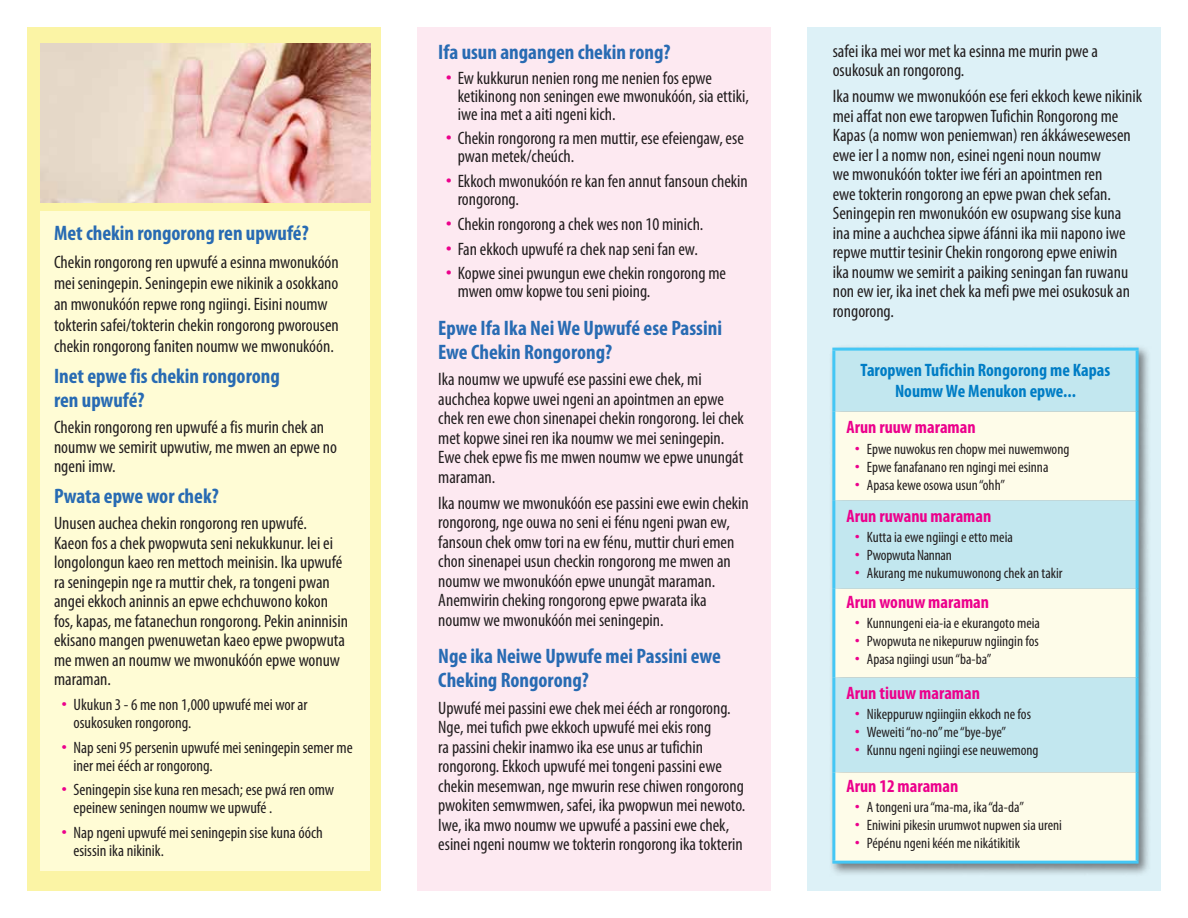
<style>
.page{position:relative;width:1188px;height:918px;background:#fff}
.page>*{position:absolute;margin:0;border:0;box-sizing:border-box;transform-origin:0 0}
.t1{font:700 condensed 21px/24px "Myriad Pro";color:#286bb3}
.Copy{font:condensed 18px/19.5px "Myriad Pro";color:#221e1f}
.Bullets{font:condensed 18px/18px "Myriad Pro";color:#221e1f}
.Hearing_List_Header{font:700 condensed 18px "Myriad Pro";color:#ec008c}
.t2{font:700 condensed 18px/21px "Myriad Pro";color:#007dc5;text-align:center}
.Bullets-2{font:condensed 16.5px/18px "Myriad Pro";color:#221e1f}
.Hearing_List_Bullets{font:condensed 15px "Myriad Pro";color:#221e1f}
.Hearing_List_Bullets-2{font:condensed 15px "Myriad Pro";letter-spacing:-.02em;color:#221e1f}
.s1{font-family:"Adobe Caslon Pro";font-stretch:normal;color:#ec008c}
</style>
<div class="page">
<div style="left:27px;top:27px;width:354px;height:864px;background:#fbf4a5"></div>
<div style="left:417px;top:27px;width:354px;height:864px;background:#fde9f1"></div>
<div style="left:807px;top:27px;width:354px;height:864px;background:#ddf1f7"></div>
<div style="left:40px;top:211px;width:330px;height:659px;background:#fffcd5"></div>
<img style="left:40px;top:43px;width:330px;height:159px">
<div style="left:829px;top:344px;width:323px;height:533px;background:#221e1f;opacity:.56"></div>
<div style="left:835px;top:351px;width:301px;height:61px;background:#c2e7ef"></div>
<svg style="left:835px;top:412px;width:301px;height:449px;background:#e4f3eb"></svg>
<hr style="left:832px;top:348px;width:307px;height:3px;background:#44c7f5">
<hr style="left:832px;top:351px;width:3px;height:61px;background:#44c7f5">
<hr style="left:1136px;top:351px;width:3px;height:61px;background:#44c7f5">
<hr style="left:832px;top:412px;width:3px;height:88px;background:#44c7f5">
<hr style="left:1136px;top:412px;width:3px;height:88px;background:#44c7f5">
<hr style="left:832px;top:500px;width:3px;height:89px;background:#44c7f5">
<hr style="left:1136px;top:500px;width:3px;height:89px;background:#44c7f5">
<hr style="left:832px;top:589px;width:3px;height:88px;background:#44c7f5">
<hr style="left:1136px;top:589px;width:3px;height:88px;background:#44c7f5">
<hr style="left:832px;top:677px;width:3px;height:95px;background:#44c7f5">
<hr style="left:1136px;top:677px;width:3px;height:95px;background:#44c7f5">
<hr style="left:832px;top:772px;width:3px;height:89px;background:#44c7f5">
<hr style="left:1136px;top:772px;width:3px;height:89px;background:#44c7f5">
<hr style="left:832px;top:861px;width:307px;height:3px;background:#44c7f5">
<p class="t1" style="left:54px;top:221px;width:256px">Met chekin rongorong ren upwufé?</p>
<p class="Copy" style="left:54px;top:251px;width:286px;line-height:21px">Chekin rongorong ren upwufé a esinna mwonukóón mei seningepin. Seningepin ewe nikinik a osokkano an mwonukóón repwe rong ngiingi. Eisini noumw tokterin safei/tokterin chekin rongorong pworousen chekin rongorong faniten noumw we mwonukóón.</p>
<p class="t1" style="left:54px;top:363px;width:227px">Inet epwe fis chekin rongorong ren upwufé?</p>
<p class="Copy" style="left:54px;top:417px;width:285px">Chekin rongorong ren upwufé a fis murin chek an noumw we semirit upwutiw, me mwen an epwe no ngeni imw.</p>
<p class="t1" style="left:54px;top:483px;width:166px">Pwata epwe wor chek?</p>
<p class="Copy" style="left:54px;top:513px;width:296px">Unusen auchea chekin rongorong ren upwufé.<br>Kaeon fos a chek pwopwuta seni nekukkunur. Iei ei longolongun kaeo ren mettoch meinisin. Ika upwufé ra seningepin nge ra muttir chek, ra tongeni pwan angei ekkoch aninnis an epwe echchuwono kokon fos, kapas, me fatanechun rongorong. Pekin aninnisin ekisano mangen pwenuwetan kaeo epwe pwopwuta me mwen an noumw we mwonukóón epwe wonuw maraman.</p>
<p class="Bullets-2" style="left:74px;top:695px;width:236px;text-indent:-12px"><span class="s1">•</span> Ukukun 3 - 6 me non 1,000 upwufé mei wor ar osukosuken rongorong.</p>
<p class="Bullets-2" style="left:74px;top:738px;width:281px;text-indent:-12px"><span class="s1">•</span> Nap seni 95 persenin upwufé mei seningepin semer me iner mei ééch ar rongorong.</p>
<p class="Bullets-2" style="left:74px;top:781px;width:262px;text-indent:-12px"><span class="s1">•</span> Seningepin sise kuna ren mesach; ese pwá ren omw epeinew seningen noumw we upwufé .</p>
<p class="Bullets-2" style="left:74px;top:823px;width:251px;text-indent:-12px"><span class="s1">•</span> Nap ngeni upwufé mei seningepin sise kuna óóch esissin ika nikinik.</p>
<p class="t1" style="left:438px;top:40px;width:234px">Ifa usun angangen chekin rong?</p>
<p class="Bullets" style="left:458px;top:69px;width:293px;text-indent:-12px"><span class="s1">•</span> Ew kukkurun nenien rong me nenien fos epwe ketikinong non seningen ewe mwonukóón, sia ettiki, iwe ina met a aiti ngeni kich.</p>
<p class="Bullets" style="left:458px;top:129px;width:288px;text-indent:-12px"><span class="s1">•</span> Chekin rongorong ra men muttir, ese efeiengaw, ese pwan metek/cheúch.</p>
<p class="Bullets" style="left:458px;top:172px;width:292px;text-indent:-12px"><span class="s1">•</span> Ekkoch mwonukóón re kan fen annut fansoun chekin rongorong.</p>
<p class="Bullets" style="left:446px;top:215px;width:259px"><span class="s1">•</span> Chekin rongorong a chek wes non 10 minich.</p>
<p class="Bullets" style="left:446px;top:240px;width:254px"><span class="s1">•</span> Fan ekkoch upwufé ra chek nap seni fan ew.</p>
<p class="Bullets" style="left:458px;top:264px;width:270px;text-indent:-12px"><span class="s1">•</span> Kopwe sinei pwungun ewe chekin rongorong me mwen omw kopwe tou seni pioing.</p>
<p class="t1" style="left:438px;top:316px;width:285px">Epwe Ifa Ika Nei We Upwufé ese Passini<br>Ewe Chekin Rongorong?</p>
<p class="Copy" style="left:438px;top:369px;width:307px">Ika noumw we upwufé ese passini ewe chek, mi auchchea kopwe uwei ngeni an apointmen an epwe chek ren ewe chon sinenapei chekin rongorong. Iei chek met kopwe sinei ren ika noumw we mei seningepin.<br>Ewe chek epwe fis me mwen noumw we epwe unungát maraman.</p>
<p class="Copy" style="left:438px;top:493px;width:312px">Ika noumw we mwonukóón ese passini ewe ewin chekin rongorong, nge ouwa no seni ei fénu ngeni pwan ew, fansoun chek omw tori na ew fénu, muttir churi emen chon sinenapei usun checkin rongorong me mwen an noumw we mwonukóón epwe unungāt maraman.<br>Anemwirin cheking rongorong epwe pwarata ika noumw we mwonukóón mei seningepin.</p>
<p class="t1" style="left:438px;top:644px;width:284px">Nge ika Neiwe Upwufe mei Passini ewe<br>Cheking Rongorong?</p>
<p class="Copy" style="left:438px;top:698px;width:308px">Upwufé mei passini ewe chek mei ééch ar rongorong.<br>Nge, mei tufich pwe ekkoch upwufé mei ekis rong<br>ra passini chekir inamwo ika ese unus ar tufichin rongorong. Ekkoch upwufé mei tongeni passini ewe chekin mesemwan, nge mwurin rese chiwen rongorong pwokiten semwmwen, safei, ika pwopwun mei newoto.<br>Iwe, ika mwo noumw we upwufé a passini ewe chek, esinei ngeni noumw we tokterin rongorong ika tokterin</p>
<p class="Copy" style="left:833px;top:41px;width:267px">safei ika mei wor met ka esinna me murin pwe a osukosuk an rongorong.</p>
<p class="Copy" style="left:833px;top:87px;width:311px">Ika noumw we mwonukóón ese feri ekkoch kewe nikinik mei affat non ewe taropwen Tufichin Rongorong me Kapas (a nomw won peniemwan) ren ákkáwesewesen ewe ier I a nomw non, esinei ngeni noun noumw<br>we mwonukóón tokter iwe féri an apointmen ren<br>ewe tokterin rongorong an epwe pwan chek sefan.<br>Seningepin ren mwonukóón ew osupwang sise kuna ina mine a auchchea sipwe áfánni ika mii napono iwe repwe muttir tesinir Chekin rongorong epwe eniwin<br>ika noumw we semirit a paiking seningan fan ruwanu non ew ier, ika inet chek ka mefi pwe mei osukosuk an rongorong.</p>
<p class="t2" style="left:861px;top:359px;width:251px">Taropwen Tufichin Rongorong me Kapas<br>Noumw We Menukon epwe...</p>
<p class="Hearing_List_Header" style="left:847px;top:416px;width:131px">Arun ruuw maraman</p>
<p class="Hearing_List_Bullets" style="left:855px;top:440px;width:216px"><span class="s1">•</span> Epwe nuwokus ren chopw mei nuwemwong</p>
<p class="Hearing_List_Bullets" style="left:855px;top:458px;width:195px"><span class="s1">•</span> Epwe fanafanano ren ngingi mei esinna</p>
<p class="Hearing_List_Bullets" style="left:855px;top:476px;width:152px"><span class="s1">•</span> Apasa kewe osowa usun “ohh”</p>
<p class="Hearing_List_Header" style="left:847px;top:505px;width:146px">Arun ruwanu maraman</p>
<p class="Hearing_List_Bullets" style="left:855px;top:528px;width:160px"><span class="s1">•</span> Kutta ia ewe ngiingi e etto meia</p>
<p class="Hearing_List_Bullets-2" style="left:855px;top:546px;width:98px"><span class="s1">•</span> Pwopwuta Nannan</p>
<p class="Hearing_List_Bullets" style="left:855px;top:564px;width:209px"><span class="s1">•</span> Akurang me nukumuwonong chek an takir</p>
<p class="Hearing_List_Header" style="left:847px;top:591px;width:144px">Arun wonuw maraman</p>
<p class="Hearing_List_Bullets" style="left:855px;top:614px;width:187px"><span class="s1">•</span> Kunnungeni eia-ia e ekurangoto meia</p>
<p class="Hearing_List_Bullets" style="left:855px;top:632px;width:186px"><span class="s1">•</span> Pwopwuta ne nikepuruw ngiingin fos</p>
<p class="Hearing_List_Bullets" style="left:855px;top:650px;width:138px"><span class="s1">•</span> Apasa ngiingi usun “ba-ba”</p>
<p class="Hearing_List_Header" style="left:847px;top:682px;width:135px">Arun tiuuw maraman</p>
<p class="Hearing_List_Bullets" style="left:855px;top:705px;width:178px"><span class="s1">•</span> Nikeppuruw ngiingiin ekkoch ne fos</p>
<p class="Hearing_List_Bullets" style="left:855px;top:723px;width:153px"><span class="s1">•</span> Weweiti “no-no” me “bye-bye”</p>
<p class="Hearing_List_Bullets" style="left:855px;top:741px;width:185px"><span class="s1">•</span> Kunnu ngeni ngiingi ese neuwemong</p>
<p class="Hearing_List_Header" style="left:847px;top:775px;width:113px">Arun 12 maraman</p>
<p class="Hearing_List_Bullets" style="left:855px;top:798px;width:171px"><span class="s1">•</span> A tongeni ura “ma-ma, ika “da-da”</p>
<p class="Hearing_List_Bullets" style="left:855px;top:816px;width:209px"><span class="s1">•</span> Eniwini pikesin urumwot nupwen sia ureni</p>
<p class="Hearing_List_Bullets" style="left:855px;top:834px;width:167px"><span class="s1">•</span> Pépénu ngeni kéén me nikátikitik</p>
</div>
